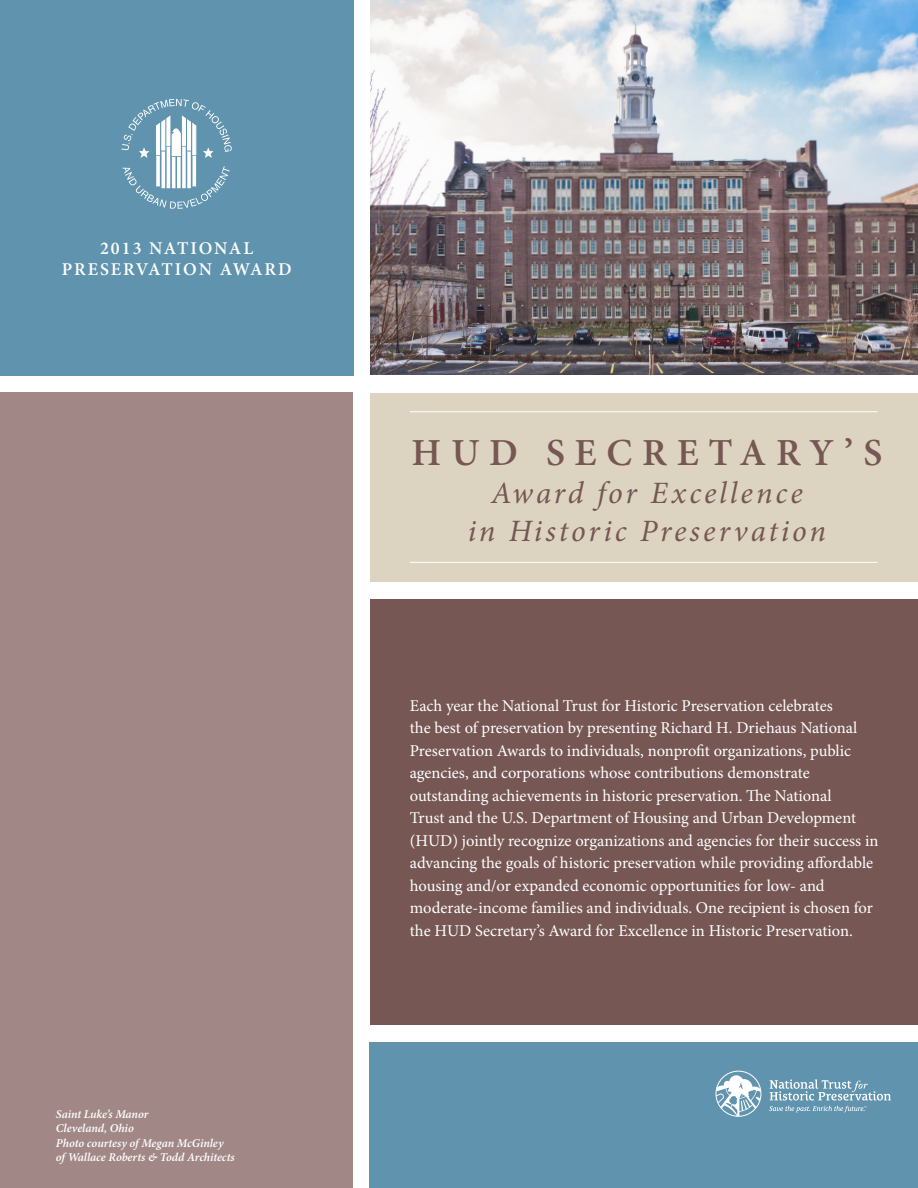
<style>
.page{position:relative;width:918px;height:1188px;background:#fff}
.page>*{position:absolute;margin:0;border:0;box-sizing:border-box;transform-origin:0 0}
.t1{font:600 38.25px "Minion Pro";letter-spacing:.26em;color:#765753}
.t2{font:italic 31.05px "Minion Pro";letter-spacing:.095em;color:#765753}
.t3{font:600 18px/21px "Minion Pro";letter-spacing:.1em;color:#fff;text-align:center}
.Paragraph_Style_2{font:16.5px/22.5px "Minion Pro";letter-spacing:-.005em;color:#fff}
.t4{font:italic 600 12px/14.4px "Minion Pro";letter-spacing:-.005em;color:#fff}
</style>
<div class="page">
<div style="left:370px;top:600px;width:548px;height:425px;background:#765753"></div>
<div style="left:370px;top:1042px;width:548px;height:146px;background:#6093ad"></div>
<div style="left:0;top:0;width:353px;height:375px;background:#6093ad"></div>
<div style="left:370px;top:393px;width:548px;height:189px;background:#dcd4c1"></div>
<hr style="left:410px;top:562px;width:468px;height:1px;background:#fff">
<hr style="left:410px;top:411px;width:468px;height:1px;background:#fff">
<div style="left:0;top:392px;width:353px;height:796px;background:#a18887"></div>
<svg style="left:122px;top:99px;width:110px;height:110px"></svg>
<svg style="left:769px;top:1079px;width:122px;height:33px"></svg>
<svg style="left:716px;top:1075px;width:45px;height:41px"></svg>
<img style="left:370px;top:0;width:548px;height:374px">
<p class="t3" style="left:62px;top:239px;width:232px">2013 NATIONAL<br>PRESERVATION AWARD</p>
<p class="t4" style="left:56px;top:1107px;width:94px">Saint Luke’s Manor</p>
<p class="t4" style="left:56px;top:1122px;width:180px">Cleveland, Ohio<br>Photo courtesy of Megan McGinley of Wallace Roberts &amp; Todd Architects</p>
<p class="t1" style="left:412px;top:430px;width:472px">HUD SECRETARY’S</p>
<p class="t2" style="left:491px;top:472px;width:313px">Award for Excellence</p>
<p class="t2" style="left:468px;top:510px;width:360px">in Historic Preservation</p>
<p class="Paragraph_Style_2" style="left:410px;top:694px;width:470px">Each year the National Trust for Historic Preservation celebrates<br>the best of preservation by presenting Richard H. Driehaus National Preservation Awards to individuals, nonprofit organizations, public agencies, and corporations whose contributions demonstrate outstanding achievements in historic preservation. The National<br>Trust and the U.S. Department of Housing and Urban Development (HUD) jointly recognize organizations and agencies for their success in advancing the goals of historic preservation while providing affordable housing and/or expanded economic opportunities for low- and moderate-income families and individuals. One recipient is chosen for the HUD Secretary’s Award for Excellence in Historic Preservation.</p>
</div>
